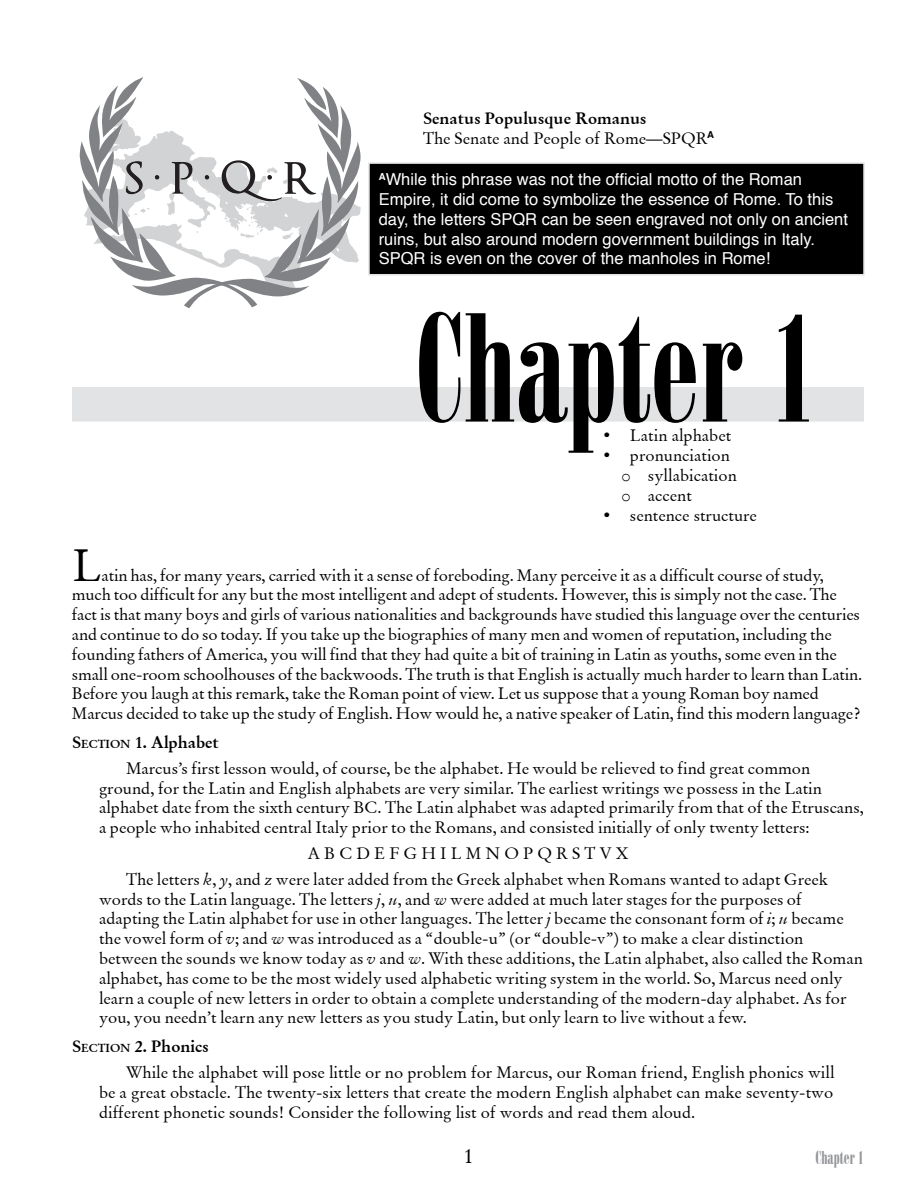
<style>
.page{position:relative;width:918px;height:1188px;background:#fff}
.page>*{position:absolute;margin:0;border:0;box-sizing:border-box;transform-origin:0 0}
.t1{font:150px "Onyx BT";color:#000}
.t2{font:45px "Garamond Latin";color:#000}
.t3{font:21px "Garamond Latin";color:#000}
.t4{font:18px "Onyx BT";color:#939598}
.t5{font:16.5px/19.8px "Garamond Latin";color:#000}
.t6{font:16.5px/19.8px "Helvetica";color:#fff}
.t7{font:700 16.5px "Garamond Latin";color:#000}
.t8{font:700 9.6px "Helvetica";color:#000}
.s1{font-family:"Courier New"}
.s2{font-weight:700}
.s3{font-weight:700;font-size:11.55px}
.s4{font-style:italic}
</style>
<div class="page">
<div style="left:72px;top:387px;width:792px;height:35px;background:#e2e3e4"></div>
<svg style="left:80px;top:77px;width:281px;height:231px"></svg>
<div style="left:369px;top:163px;width:495px;height:112px;background:#000"></div>
<div style="left:368px;top:162px;width:497px;height:113px;border:2px solid #e2e3e4"></div>
<p class="t7" style="left:423px;top:108px;width:225px">Senatus Populusque Romanus</p>
<p class="t5" style="left:423px;top:128px;width:286px">The Senate and People of Rome—SPQR</p>
<p class="t6" style="left:379px;top:170px;width:471px"><sup>A</sup>While this phrase was not the official motto of the Roman Empire, it did come to symbolize the essence of Rome. To this day, the letters SPQR can be seen engraved not only on ancient ruins, but also around modern government buildings in Italy.<br>SPQR is even on the cover of the manholes in Rome!</p>
<p class="t8" style="left:707px;top:127px;width:8px">A</p>
<h1 class="t1" style="left:415px;top:283px;width:406px">Chapter 1</h1>
<p class="t5" style="left:603px;top:426px;width:130px">• Latin alphabet</p>
<p class="t5" style="left:621px;top:446px;width:117px;text-indent:-18px">• pronunciation <span class="s1">o</span> syllabication <span class="s1">o</span> accent</p>
<p class="t5" style="left:603px;top:505px;width:155px">• sentence structure</p>
<h2 class="t2" style="left:72px;top:538px;width:32px">L</h2>
<p class="t5" style="left:72px;top:565px;width:792px;text-indent:30px">atin has, for many years, carried with it a sense of foreboding. Many perceive it as a difficult course of study, much too difficult for any but the most intelligent and adept of students. However, this is simply not the case. The fact is that many boys and girls of various nationalities and backgrounds have studied this language over the centuries and continue to do so today. If you take up the biographies of many men and women of reputation, including the founding fathers of America, you will find that they had quite a bit of training in Latin as youths, some even in the small one-room schoolhouses of the backwoods. The truth is that English is actually much harder to learn than Latin.<br>Before you laugh at this remark, take the Roman point of view. Let us suppose that a young Roman boy named Marcus decided to take up the study of English. How would he, a native speaker of Latin, find this modern language?</p>
<p class="t5" style="left:126px;top:729px;width:686px;line-height:25.8px;text-indent:-54px"><span class="s2">S</span><span class="s3">ECTION</span> <span class="s2">1.</span> <span class="s2">Alphabet<br></span>Marcus’s first lesson would, of course, be the alphabet. He would be relieved to find great common</p>
<p class="t5" style="left:99px;top:778px;width:767px">ground, for the Latin and English alphabets are very similar. The earliest writings we possess in the Latin alphabet date from the sixth century BC. The Latin alphabet was adapted primarily from that of the Etruscans, a people who inhabited central Italy prior to the Romans, and consisted initially of only twenty letters:</p>
<p class="t5" style="left:126px;top:840px;width:703px;line-height:25.8px;text-indent:181px">A B C D E F G H I L M N O P Q R S T V X<br>The letters <span class="s4">k</span>, <span class="s4">y</span>, and <span class="s4">z</span> were later added from the Greek alphabet when Romans wanted to adapt Greek</p>
<p class="t5" style="left:99px;top:889px;width:765px">words to the Latin language. The letters <span class="s4">j</span>, <span class="s4">u</span>, and <span class="s4">w</span> were added at much later stages for the purposes of adapting the Latin alphabet for use in other languages. The letter <span class="s4">j</span> became the consonant form of <span class="s4">i</span>; <span class="s4">u</span> became the vowel form of <span class="s4">v</span>; and <span class="s4">w</span> was introduced as a “double-u” (or “double-v”) to make a clear distinction between the sounds we know today as <span class="s4">v</span> and <span class="s4">w</span>. With these additions, the Latin alphabet, also called the Roman alphabet, has come to be the most widely used alphabetic writing system in the world. So, Marcus need only learn a couple of new letters in order to obtain a complete understanding of the modern-day alphabet. As for you, you needn’t learn any new letters as you study Latin, but only learn to live without a few.</p>
<p class="t5" style="left:126px;top:1034px;width:710px;line-height:25.8px;text-indent:-54px"><span class="s2">S</span><span class="s3">ECTION</span> <span class="s2">2.</span> <span class="s2">Phonics<br></span>While the alphabet will pose little or no problem for Marcus, our Roman friend, English phonics will</p>
<p class="t5" style="left:99px;top:1082px;width:736px">be a great obstacle. The twenty-six letters that create the modern English alphabet can make seventy-two different phonetic sounds! Consider the following list of words and read them aloud.</p>
<p class="t3" style="left:464px;top:1143px;width:12px">1</p>
<p class="t4" style="left:816px;top:1147px;width:50px">Chapter 1</p>
</div>
